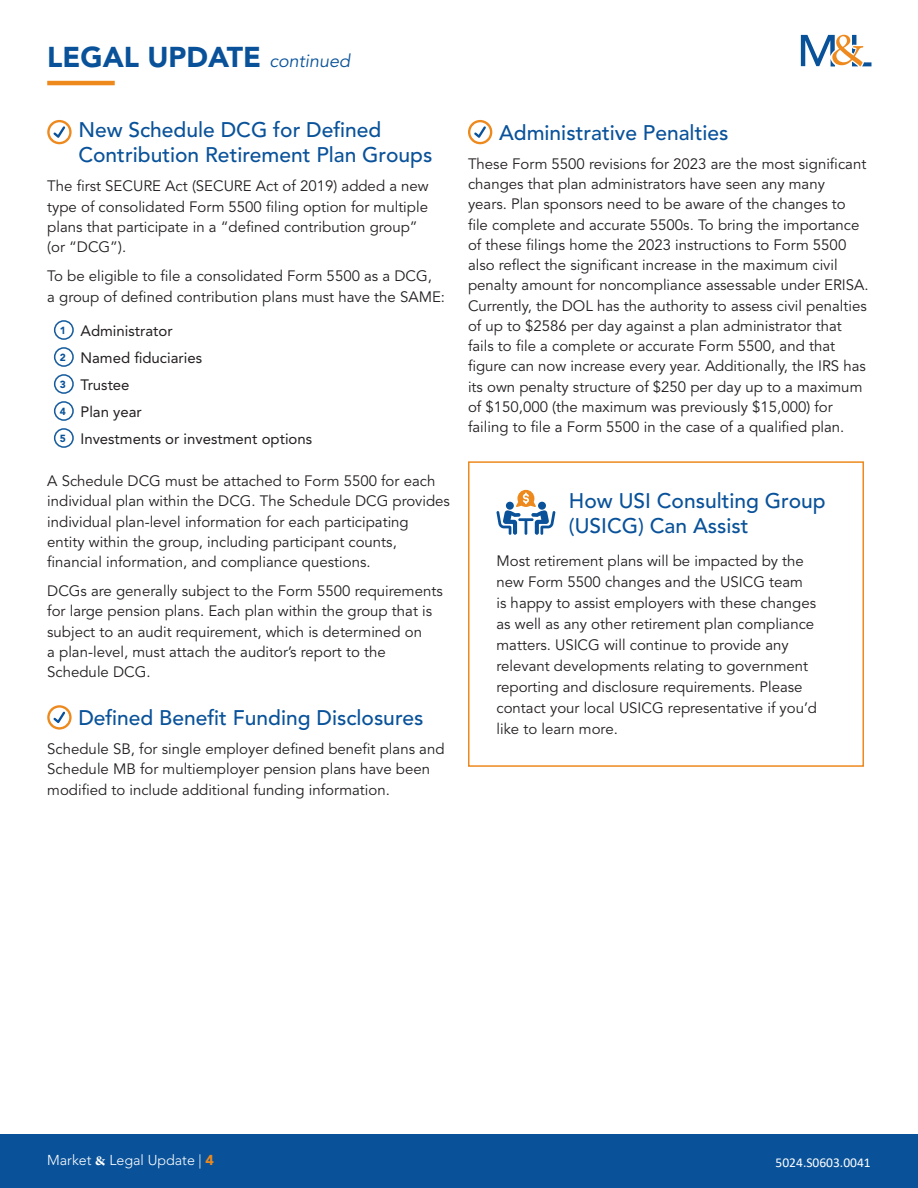
<style>
.page{position:relative;width:918px;height:1188px;background:#fff}
.page>*{position:absolute;margin:0;border:0;box-sizing:border-box;transform-origin:0 0}
.Sub_head_1{font:900 28.5px "Avenir LT Std";color:#09529a}
.Subhead_3{font:500 21px/25.5px "Avenir LT Std";color:#09529a}
.Body_Copy{font:15px/20.2px "Avenir LT Std";color:#231f20}
.Body_Copy-2{font:15px "Avenir LT Std";color:#231f20}
.t1{font:300 14.25px "Avenir LT Std";color:#fff}
.t2{font:13.5px "Calibri";color:#fff}
.Subhead_2{font:900 10.2px "Avenir LT Std";color:#09529a}
.s1{font-weight:400;font-style:italic;font-size:18px}
.s2{font-family:"Arno Pro";font-weight:700}
.s3{font-weight:900;color:#ed891d}
</style>
<div class="page">
<div style="left:0;top:1134px;width:918px;height:54px;background:#09529a"></div>
<svg style="left:801px;top:35px;width:70px;height:31px"></svg>
<hr style="left:47px;top:81px;width:68px;height:4px;background:#ed891d">
<svg style="left:47px;top:120px;width:25px;height:24px"></svg>
<div style="left:54px;top:320px;width:20px;height:20px;border:2px solid #175d9e;border-radius:50%"></div>
<div style="left:54px;top:347px;width:20px;height:20px;border:2px solid #175d9e;border-radius:50%"></div>
<div style="left:54px;top:374px;width:20px;height:20px;border:2px solid #175d9e;border-radius:50%"></div>
<div style="left:54px;top:401px;width:20px;height:20px;border:2px solid #175d9e;border-radius:50%"></div>
<div style="left:54px;top:428px;width:20px;height:20px;border:2px solid #175d9e;border-radius:50%"></div>
<svg style="left:47px;top:705px;width:25px;height:25px"></svg>
<svg style="left:468px;top:120px;width:24px;height:24px"></svg>
<svg style="left:496px;top:490px;width:60px;height:45px"></svg>
<div style="left:468px;top:461px;width:396px;height:306px;border:2px solid #ed891d"></div>
<p class="Sub_head_1" style="left:47px;top:40px;width:304px">LEGAL UPDATE <span class="s1">continued</span></p>
<p class="Subhead_3" style="left:78px;top:117px;width:355px">New Schedule DCG for Defined<br>Contribution Retirement Plan Groups</p>
<p class="Body_Copy" style="left:47px;top:177px;width:383px">The first SECURE Act (SECURE Act of 2019) added a new type of consolidated Form 5500 filing option for multiple plans that participate in a “defined contribution group” (or “DCG”).</p>
<p class="Body_Copy" style="left:47px;top:266px;width:399px">To be eligible to file a consolidated Form 5500 as a DCG,<br>a group of defined contribution plans must have the SAME:</p>
<p class="Subhead_2" style="left:60px;top:324px;width:8px">1</p>
<p class="Body_Copy-2" style="left:80px;top:322px;width:94px">Administrator</p>
<p class="Subhead_2" style="left:60px;top:351px;width:8px">2</p>
<p class="Body_Copy-2" style="left:80px;top:349px;width:123px">Named fiduciaries</p>
<p class="Subhead_2" style="left:60px;top:378px;width:8px">3</p>
<p class="Body_Copy-2" style="left:80px;top:376px;width:51px">Trustee</p>
<p class="Subhead_2" style="left:60px;top:405px;width:8px">4</p>
<p class="Body_Copy-2" style="left:80px;top:403px;width:63px">Plan year</p>
<p class="Subhead_2" style="left:60px;top:432px;width:8px">5</p>
<p class="Body_Copy-2" style="left:80px;top:430px;width:233px">Investments or investment options</p>
<p class="Body_Copy" style="left:47px;top:471px;width:404px">A Schedule DCG must be attached to Form 5500 for each individual plan within the DCG. The Schedule DCG provides individual plan-level information for each participating entity within the group, including participant counts, financial information, and compliance questions.</p>
<p class="Body_Copy" style="left:47px;top:581px;width:397px">DCGs are generally subject to the Form 5500 requirements for large pension plans. Each plan within the group that is subject to an audit requirement, which is determined on<br>a plan-level, must attach the auditor’s report to the Schedule DCG.</p>
<p class="Subhead_3" style="left:78px;top:706px;width:347px">Defined Benefit Funding Disclosures</p>
<p class="Body_Copy" style="left:47px;top:739px;width:399px">Schedule SB, for single employer defined benefit plans and<br>Schedule MB for multiemployer pension plans have been modified to include additional funding information.</p>
<p class="Subhead_3" style="left:499px;top:120px;width:231px">Administrative Penalties</p>
<p class="Body_Copy" style="left:468px;top:154px;width:402px">These Form 5500 revisions for 2023 are the most significant changes that plan administrators have seen any many<br>years. Plan sponsors need to be aware of the changes to file complete and accurate 5500s. To bring the importance of these filings home the 2023 instructions to Form 5500 also reflect the significant increase in the maximum civil penalty amount for noncompliance assessable under ERISA.<br>Currently, the DOL has the authority to assess civil penalties of up to $2586 per day against a plan administrator that fails to file a complete or accurate Form 5500, and that figure can now increase every year. Additionally, the IRS has its own penalty structure of $250 per day up to a maximum of $150,000 (the maximum was previously $15,000) for failing to file a Form 5500 in the case of a qualified plan.</p>
<p class="Subhead_3" style="left:569px;top:488px;width:258px">How USI Consulting Group (USICG) Can Assist</p>
<p class="Body_Copy" style="left:496px;top:551px;width:322px;line-height:21px">Most retirement plans will be impacted by the new Form 5500 changes and the USICG team<br>is happy to assist employers with these changes as well as any other retirement plan compliance matters. USICG will continue to provide any relevant developments relating to government reporting and disclosure requirements. Please contact your local USICG representative if you’d like to learn more.</p>
<p class="t1" style="left:47px;top:1152px;width:168px">Market <span class="s2">&amp;</span> Legal Update | <span class="s3">4</span></p>
<p class="t2" style="left:776px;top:1153px;width:97px">5024.S0603.0041</p>
</div>
